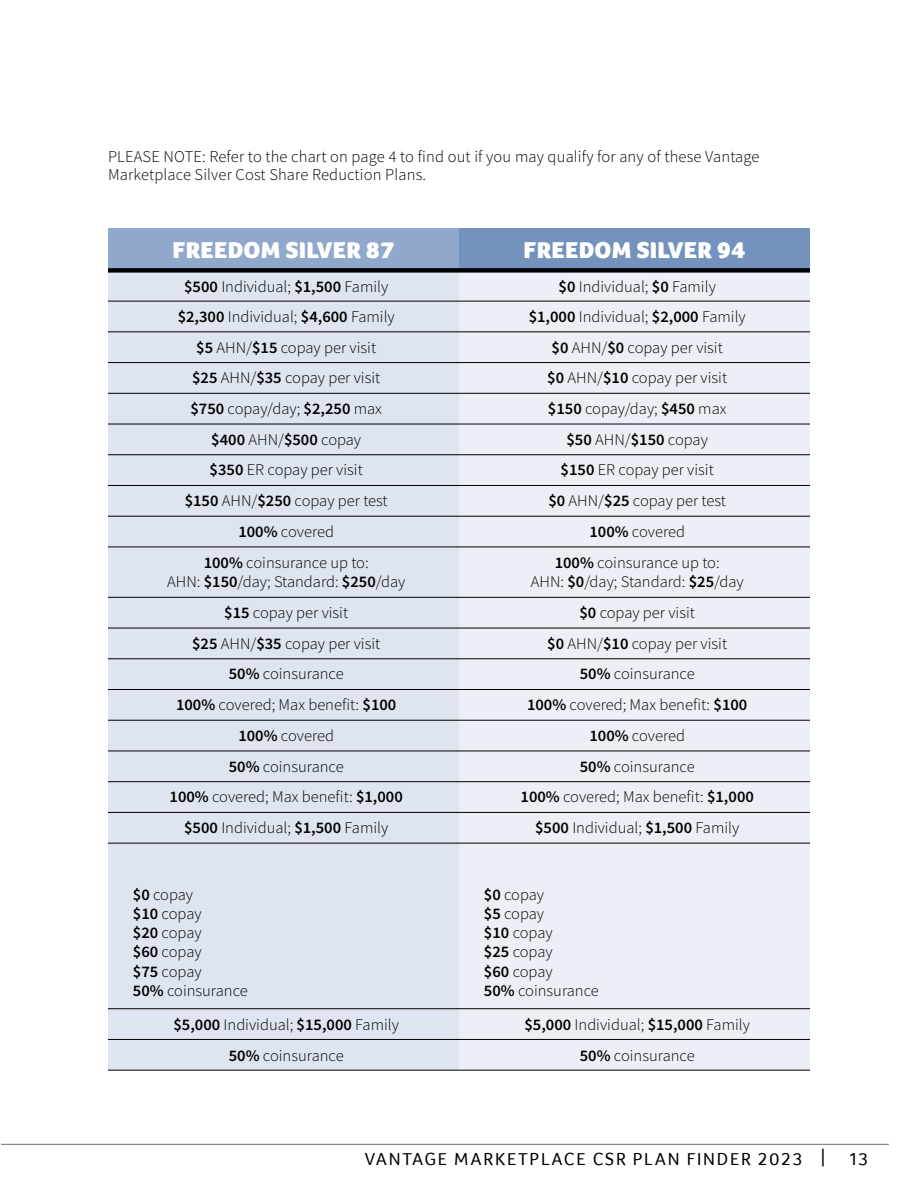
<style>
.page{position:relative;width:918px;height:1188px;background:#fff}
.page>*{position:absolute;margin:0;border:0;box-sizing:border-box;transform-origin:0 0}
.t1{font:900 23.55px "Foco";letter-spacing:.01em;color:#fff}
.t2{font:18px "Foco";letter-spacing:.1em;color:#000}
.t3{font:300 16.5px/18px "Source Sans Pro";letter-spacing:.01em;color:#000}
.t4{font:300 16.2px/19.2px "Source Sans Pro";color:#000;text-align:center}
.s1{font-weight:600}
</style>
<div class="page">
<hr style="left:1px;top:1144px;width:888px;height:1px;background:#6d6e71">
<div style="left:459px;top:228px;width:351px;height:42px;background:#7393bd"></div>
<div style="left:108px;top:228px;width:351px;height:42px;background:#90a8cb"></div>
<div style="left:459px;top:273px;width:351px;height:797px;background:#ecf0f6"></div>
<div style="left:108px;top:273px;width:351px;height:797px;background:#dee5f0"></div>
<hr style="left:108px;top:301px;width:351px;height:1px;background:#000">
<hr style="left:459px;top:301px;width:351px;height:1px;background:#000">
<hr style="left:108px;top:331px;width:351px;height:1px;background:#000">
<hr style="left:459px;top:331px;width:351px;height:1px;background:#000">
<hr style="left:108px;top:362px;width:351px;height:1px;background:#000">
<hr style="left:459px;top:362px;width:351px;height:1px;background:#000">
<hr style="left:108px;top:393px;width:351px;height:1px;background:#000">
<hr style="left:459px;top:393px;width:351px;height:1px;background:#000">
<hr style="left:108px;top:424px;width:351px;height:1px;background:#000">
<hr style="left:459px;top:424px;width:351px;height:1px;background:#000">
<hr style="left:108px;top:454px;width:351px;height:1px;background:#000">
<hr style="left:459px;top:454px;width:351px;height:1px;background:#000">
<hr style="left:108px;top:485px;width:351px;height:1px;background:#000">
<hr style="left:459px;top:485px;width:351px;height:1px;background:#000">
<hr style="left:108px;top:516px;width:351px;height:1px;background:#000">
<hr style="left:459px;top:516px;width:351px;height:1px;background:#000">
<hr style="left:108px;top:547px;width:351px;height:1px;background:#000">
<hr style="left:459px;top:547px;width:351px;height:1px;background:#000">
<hr style="left:108px;top:597px;width:351px;height:1px;background:#000">
<hr style="left:459px;top:597px;width:351px;height:1px;background:#000">
<hr style="left:108px;top:628px;width:351px;height:1px;background:#000">
<hr style="left:459px;top:628px;width:351px;height:1px;background:#000">
<hr style="left:108px;top:658px;width:351px;height:1px;background:#000">
<hr style="left:459px;top:658px;width:351px;height:1px;background:#000">
<hr style="left:108px;top:689px;width:351px;height:1px;background:#000">
<hr style="left:459px;top:689px;width:351px;height:1px;background:#000">
<hr style="left:108px;top:720px;width:351px;height:1px;background:#000">
<hr style="left:459px;top:720px;width:351px;height:1px;background:#000">
<hr style="left:108px;top:751px;width:351px;height:1px;background:#000">
<hr style="left:459px;top:751px;width:351px;height:1px;background:#000">
<hr style="left:108px;top:781px;width:351px;height:1px;background:#000">
<hr style="left:459px;top:781px;width:351px;height:1px;background:#000">
<hr style="left:108px;top:812px;width:351px;height:1px;background:#000">
<hr style="left:459px;top:812px;width:351px;height:1px;background:#000">
<hr style="left:108px;top:843px;width:351px;height:1px;background:#000">
<hr style="left:459px;top:843px;width:351px;height:1px;background:#000">
<hr style="left:108px;top:1008px;width:351px;height:1px;background:#000">
<hr style="left:459px;top:1008px;width:351px;height:1px;background:#000">
<hr style="left:108px;top:1039px;width:351px;height:1px;background:#000">
<hr style="left:459px;top:1039px;width:351px;height:1px;background:#000">
<hr style="left:108px;top:1070px;width:351px;height:1px;background:#000">
<hr style="left:459px;top:1070px;width:351px;height:1px;background:#000">
<div style="left:108px;top:268px;width:351px;height:5px;background:#000"></div>
<div style="left:459px;top:268px;width:351px;height:5px;background:#000"></div>
<p class="t3" style="left:108px;top:147px;width:653px">PLEASE NOTE: Refer to the chart on page 4 to find out if you may qualify for any of these Vantage<br>Marketplace Silver Cost Share Reduction Plans.</p>
<h1 class="t1" style="left:173px;top:236px;width:223px">FREEDOM SILVER 87</h1>
<h1 class="t1" style="left:524px;top:236px;width:223px">FREEDOM SILVER 94</h1>
<p class="t4" style="left:184px;top:277px;width:206px"><span class="s1">$500</span> Individual; <span class="s1">$1,500</span> Family</p>
<p class="t4" style="left:559px;top:277px;width:159px"><span class="s1">$0</span> Individual; <span class="s1">$0</span> Family</p>
<p class="t4" style="left:178px;top:307px;width:219px"><span class="s1">$2,300</span> Individual; <span class="s1">$4,600</span> Family</p>
<p class="t4" style="left:529px;top:307px;width:219px"><span class="s1">$1,000</span> Individual; <span class="s1">$2,000</span> Family</p>
<p class="t4" style="left:196px;top:338px;width:181px"><span class="s1">$5</span> AHN/<span class="s1">$15</span> copay per visit</p>
<p class="t4" style="left:552px;top:338px;width:173px"><span class="s1">$0</span> AHN/<span class="s1">$0</span> copay per visit</p>
<p class="t4" style="left:192px;top:368px;width:190px"><span class="s1">$25</span> AHN/<span class="s1">$35</span> copay per visit</p>
<p class="t4" style="left:547px;top:368px;width:181px"><span class="s1">$0</span> AHN/<span class="s1">$10</span> copay per visit</p>
<p class="t4" style="left:190px;top:399px;width:193px"><span class="s1">$750</span> copay/day; <span class="s1">$2,250</span> max</p>
<p class="t4" style="left:548px;top:399px;width:180px"><span class="s1">$150</span> copay/day; <span class="s1">$450</span> max</p>
<p class="t4" style="left:211px;top:430px;width:151px"><span class="s1">$400</span> AHN/<span class="s1">$500</span> copay</p>
<p class="t4" style="left:567px;top:430px;width:143px"><span class="s1">$50</span> AHN/<span class="s1">$150</span> copay</p>
<p class="t4" style="left:210px;top:460px;width:155px"><span class="s1">$350</span> ER copay per visit</p>
<p class="t4" style="left:561px;top:460px;width:155px"><span class="s1">$150</span> ER copay per visit</p>
<p class="t4" style="left:185px;top:491px;width:205px"><span class="s1">$150</span> AHN/<span class="s1">$250</span> copay per test</p>
<p class="t4" style="left:548px;top:491px;width:179px"><span class="s1">$0</span> AHN/<span class="s1">$25</span> copay per test</p>
<p class="t4" style="left:238px;top:522px;width:97px"><span class="s1">100%</span> covered</p>
<p class="t4" style="left:589px;top:522px;width:97px"><span class="s1">100%</span> covered</p>
<p class="t4" style="left:167px;top:553px;width:240px"><span class="s1">100%</span> coinsurance up to:<br>AHN: <span class="s1">$150</span>/day; Standard: <span class="s1">$250</span>/day</p>
<p class="t4" style="left:531px;top:553px;width:214px"><span class="s1">100%</span> coinsurance up to:<br>AHN: <span class="s1">$0</span>/day; Standard: <span class="s1">$25</span>/day</p>
<p class="t4" style="left:224px;top:603px;width:125px"><span class="s1">$15</span> copay per visit</p>
<p class="t4" style="left:579px;top:603px;width:117px"><span class="s1">$0</span> copay per visit</p>
<p class="t4" style="left:192px;top:634px;width:190px"><span class="s1">$25</span> AHN/<span class="s1">$35</span> copay per visit</p>
<p class="t4" style="left:547px;top:634px;width:181px"><span class="s1">$0</span> AHN/<span class="s1">$10</span> copay per visit</p>
<p class="t4" style="left:229px;top:665px;width:116px"><span class="s1">50%</span> coinsurance</p>
<p class="t4" style="left:580px;top:665px;width:116px"><span class="s1">50%</span> coinsurance</p>
<p class="t4" style="left:176px;top:695px;width:222px"><span class="s1">100%</span> covered; Max benefit: <span class="s1">$100</span></p>
<p class="t4" style="left:527px;top:695px;width:222px"><span class="s1">100%</span> covered; Max benefit: <span class="s1">$100</span></p>
<p class="t4" style="left:238px;top:726px;width:97px"><span class="s1">100%</span> covered</p>
<p class="t4" style="left:589px;top:726px;width:97px"><span class="s1">100%</span> covered</p>
<p class="t4" style="left:229px;top:757px;width:116px"><span class="s1">50%</span> coinsurance</p>
<p class="t4" style="left:580px;top:757px;width:116px"><span class="s1">50%</span> coinsurance</p>
<p class="t4" style="left:170px;top:787px;width:235px"><span class="s1">100%</span> covered; Max benefit: <span class="s1">$1,000</span></p>
<p class="t4" style="left:521px;top:787px;width:235px"><span class="s1">100%</span> covered; Max benefit: <span class="s1">$1,000</span></p>
<p class="t4" style="left:184px;top:818px;width:206px"><span class="s1">$500</span> Individual; <span class="s1">$1,500</span> Family</p>
<p class="t4" style="left:535px;top:818px;width:206px"><span class="s1">$500</span> Individual; <span class="s1">$1,500</span> Family</p>
<p class="t4" style="left:133px;top:885px;width:116px;text-align:left"><span class="s1">$0</span> copay<br><span class="s1">$10</span> copay<br><span class="s1">$20</span> copay<br><span class="s1">$60</span> copay<br><span class="s1">$75</span> copay<br><span class="s1">50%</span> coinsurance</p>
<p class="t4" style="left:484px;top:885px;width:116px;text-align:left"><span class="s1">$0</span> copay<br><span class="s1">$5</span> copay<br><span class="s1">$10</span> copay<br><span class="s1">$25</span> copay<br><span class="s1">$60</span> copay<br><span class="s1">50%</span> coinsurance</p>
<p class="t4" style="left:173px;top:1015px;width:227px"><span class="s1">$5,000</span> Individual; <span class="s1">$15,000</span> Family</p>
<p class="t4" style="left:524px;top:1015px;width:227px"><span class="s1">$5,000</span> Individual; <span class="s1">$15,000</span> Family</p>
<p class="t4" style="left:229px;top:1046px;width:116px"><span class="s1">50%</span> coinsurance</p>
<p class="t4" style="left:580px;top:1046px;width:116px"><span class="s1">50%</span> coinsurance</p>
<p class="t2" style="left:365px;top:1148px;width:462px">VANTAGE MARKETPLACE CSR PLAN FINDER 2023 |</p>
<p class="t2" style="left:849px;top:1148px;width:21px">13</p>
</div>
